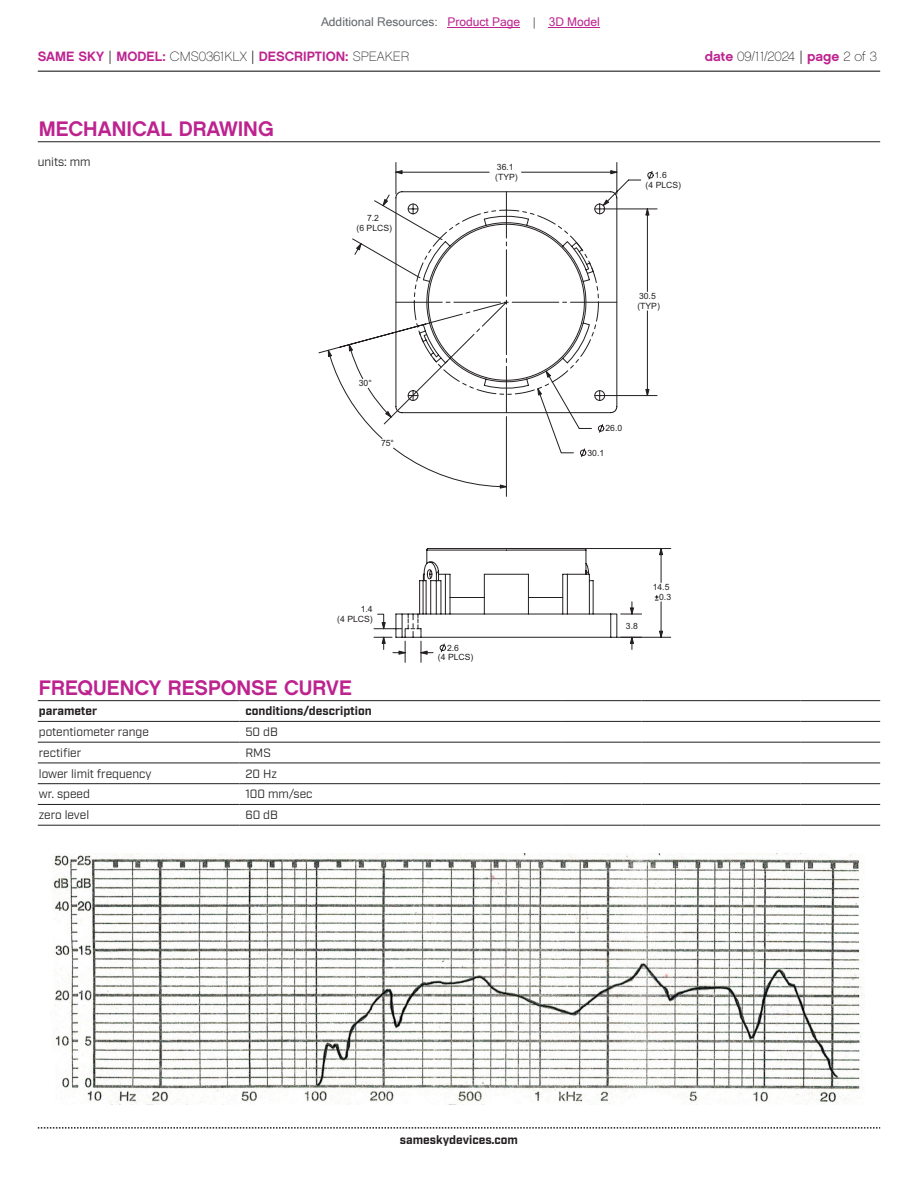
<style>
.page{position:relative;width:918px;height:1188px;background:#fff}
.page>*{position:absolute;margin:0;border:0;box-sizing:border-box;transform-origin:0 0}
.t1{font:21px "Chalet New York Nineteen Sixty";color:#bd238f}
.t2{font:13.5px "Chalet New York Nineteen Sixty";color:#bd238f}
.t3{font:13.5px "Chalet Paris Nineteen Sixty";letter-spacing:-.005em;color:#231f20}
.t4{font:12px "Industry";color:#231f20}
.t5{font:700 12px "Industry";color:#231f20}
.t6{font:12px "Microsoft Sans Serif";color:#63676b}
.t7{font:8.55px/9.6px "Arial";color:#231f20;text-align:center}
.s1{color:#bd238f}
.s2{font-family:"Industry";color:#231f20}
.s3{font-family:"Chalet Paris Nineteen Sixty";color:#231f20}
.s4{font-family:"Chalet New York Nineteen Sixty";color:#bd238f}
.s5{font-family:"Industry"}
</style>
<div class="page">
<hr style="left:38px;top:71px;width:842px;height:1px;background:#231f20">
<svg style="left:38px;top:1127px;width:842px;height:2px"></svg>
<hr style="left:38px;top:141px;width:842px;height:1px;background:#231f20">
<svg style="left:377px;top:548px;width:241px;height:90px"></svg>
<svg style="left:440px;top:643px;width:6px;height:9px"></svg>
<svg style="left:373px;top:614px;width:33px;height:48px"></svg>
<svg style="left:420px;top:641px;width:13px;height:21px"></svg>
<hr style="left:661px;top:549px;width:1px;height:34px;background:#231f20">
<hr style="left:661px;top:602px;width:1px;height:35px;background:#231f20">
<hr style="left:510px;top:548px;width:161px;height:1px;background:#231f20">
<hr style="left:621px;top:637px;width:50px;height:1px;background:#231f20">
<svg style="left:655px;top:595px;width:3px;height:6px"></svg>
<svg style="left:659px;top:549px;width:4px;height:6px"></svg>
<svg style="left:659px;top:631px;width:4px;height:7px"></svg>
<svg style="left:621px;top:602px;width:21px;height:13px"></svg>
<svg style="left:617px;top:637px;width:25px;height:13px"></svg>
<svg style="left:319px;top:162px;width:339px;height:335px"></svg>
<hr style="left:38px;top:700px;width:201px;height:1px;background:#231f20">
<hr style="left:239px;top:700px;width:323px;height:1px;background:#231f20">
<hr style="left:562px;top:700px;width:79px;height:1px;background:#231f20">
<hr style="left:641px;top:700px;width:80px;height:1px;background:#231f20">
<hr style="left:721px;top:700px;width:80px;height:1px;background:#231f20">
<hr style="left:801px;top:700px;width:79px;height:1px;background:#231f20">
<hr style="left:38px;top:721px;width:201px;height:1px;background:#231f20">
<hr style="left:239px;top:721px;width:323px;height:1px;background:#231f20">
<hr style="left:562px;top:721px;width:79px;height:1px;background:#231f20">
<hr style="left:641px;top:721px;width:80px;height:1px;background:#231f20">
<hr style="left:721px;top:721px;width:80px;height:1px;background:#231f20">
<hr style="left:801px;top:721px;width:79px;height:1px;background:#231f20">
<hr style="left:38px;top:742px;width:201px;height:1px;background:#231f20">
<hr style="left:239px;top:742px;width:323px;height:1px;background:#231f20">
<hr style="left:562px;top:742px;width:79px;height:1px;background:#231f20">
<hr style="left:641px;top:742px;width:80px;height:1px;background:#231f20">
<hr style="left:721px;top:742px;width:80px;height:1px;background:#231f20">
<hr style="left:801px;top:742px;width:79px;height:1px;background:#231f20">
<hr style="left:38px;top:763px;width:201px;height:1px;background:#231f20">
<hr style="left:239px;top:763px;width:323px;height:1px;background:#231f20">
<hr style="left:562px;top:763px;width:79px;height:1px;background:#231f20">
<hr style="left:641px;top:763px;width:80px;height:1px;background:#231f20">
<hr style="left:721px;top:763px;width:80px;height:1px;background:#231f20">
<hr style="left:801px;top:763px;width:79px;height:1px;background:#231f20">
<hr style="left:38px;top:783px;width:201px;height:1px;background:#231f20">
<hr style="left:239px;top:783px;width:323px;height:1px;background:#231f20">
<hr style="left:562px;top:783px;width:79px;height:1px;background:#231f20">
<hr style="left:641px;top:783px;width:80px;height:1px;background:#231f20">
<hr style="left:721px;top:783px;width:80px;height:1px;background:#231f20">
<hr style="left:801px;top:783px;width:79px;height:1px;background:#231f20">
<hr style="left:38px;top:804px;width:201px;height:1px;background:#231f20">
<hr style="left:239px;top:804px;width:323px;height:1px;background:#231f20">
<hr style="left:562px;top:804px;width:79px;height:1px;background:#231f20">
<hr style="left:641px;top:804px;width:80px;height:1px;background:#231f20">
<hr style="left:721px;top:804px;width:80px;height:1px;background:#231f20">
<hr style="left:801px;top:804px;width:79px;height:1px;background:#231f20">
<hr style="left:38px;top:825px;width:201px;height:1px;background:#231f20">
<hr style="left:239px;top:825px;width:323px;height:1px;background:#231f20">
<hr style="left:562px;top:825px;width:79px;height:1px;background:#231f20">
<hr style="left:641px;top:825px;width:80px;height:1px;background:#231f20">
<hr style="left:721px;top:825px;width:80px;height:1px;background:#231f20">
<hr style="left:801px;top:825px;width:79px;height:1px;background:#231f20">
<img style="left:52px;top:853px;width:813px;height:252px">
<hr style="left:448px;top:27px;width:72px;height:1px;background:#bd238f">
<hr style="left:549px;top:27px;width:51px;height:1px;background:#bd238f">
<p class="t6" style="left:321px;top:15px;width:280px">Additional Resources: <span class="s1">Product Page</span> | <span class="s1">3D Model</span></p>
<p class="t2" style="left:38px;top:47px;width:373px">SAME SKY <span class="s2">|</span> MODEL: <span class="s3">CMS0361KLX</span> <span class="s2">|</span> DESCRIPTION: <span class="s3">SPEAKER</span></p>
<p class="t3" style="left:705px;top:48px;width:174px"><span class="s4">date</span> 09/11/2024 <span class="s5">|</span> <span class="s4">page</span> 2 of 3</p>
<h1 class="t1" style="left:39px;top:115px;width:236px">MECHANICAL DRAWING</h1>
<p class="t4" style="left:38px;top:155px;width:54px">units: mm</p>
<p class="t7" style="left:357px;top:213px;width:37px">7.2<br>(6 PLCS)</p>
<p class="t7" style="left:359px;top:378px;width:15px">30°</p>
<p class="t7" style="left:381px;top:438px;width:15px">75°</p>
<p class="t7" style="left:497px;top:162px;width:18px">36.1</p>
<p class="t7" style="left:495px;top:172px;width:24px">(TYP)</p>
<p class="t7" style="left:337px;top:604px;width:37px;text-align:right">1.4<br>(4 PLCS)</p>
<h1 class="t1" style="left:39px;top:674px;width:314px">FREQUENCY RESPONSE CURVE</h1>
<p class="t5" style="left:39px;top:704px;width:60px">parameter</p>
<p class="t5" style="left:245px;top:704px;width:128px">conditions/description</p>
<p class="t4" style="left:39px;top:725px;width:112px">potentiometer range</p>
<p class="t4" style="left:245px;top:725px;width:34px">50 dB</p>
<p class="t4" style="left:39px;top:746px;width:44px">rectifier</p>
<p class="t4" style="left:245px;top:746px;width:27px">RMS</p>
<p class="t4" style="left:39px;top:766px;width:114px">lower limit frequency</p>
<p class="t4" style="left:245px;top:766px;width:33px">20 Hz</p>
<p class="t4" style="left:39px;top:787px;width:53px">wr. speed</p>
<p class="t4" style="left:245px;top:787px;width:69px">100 mm/sec</p>
<p class="t4" style="left:39px;top:808px;width:52px">zero level</p>
<p class="t4" style="left:245px;top:808px;width:34px">60 dB</p>
<p class="t7" style="left:438px;top:643px;width:37px;text-align:left;text-indent:9px">2.6<br>(4 PLCS)</p>
<p class="t7" style="left:646px;top:170px;width:37px">1.6<br>(4 PLCS)</p>
<p class="t7" style="left:639px;top:291px;width:18px">30.5</p>
<p class="t7" style="left:637px;top:301px;width:24px">(TYP)</p>
<p class="t7" style="left:605px;top:423px;width:18px">26.0</p>
<p class="t7" style="left:588px;top:448px;width:18px">30.1</p>
<p class="t7" style="left:653px;top:582px;width:18px">14.5</p>
<p class="t7" style="left:659px;top:592px;width:13px">0.3</p>
<p class="t7" style="left:626px;top:621px;width:13px">3.8</p>
<p class="t5" style="left:400px;top:1132px;width:120px">sameskydevices.com</p>
</div>
